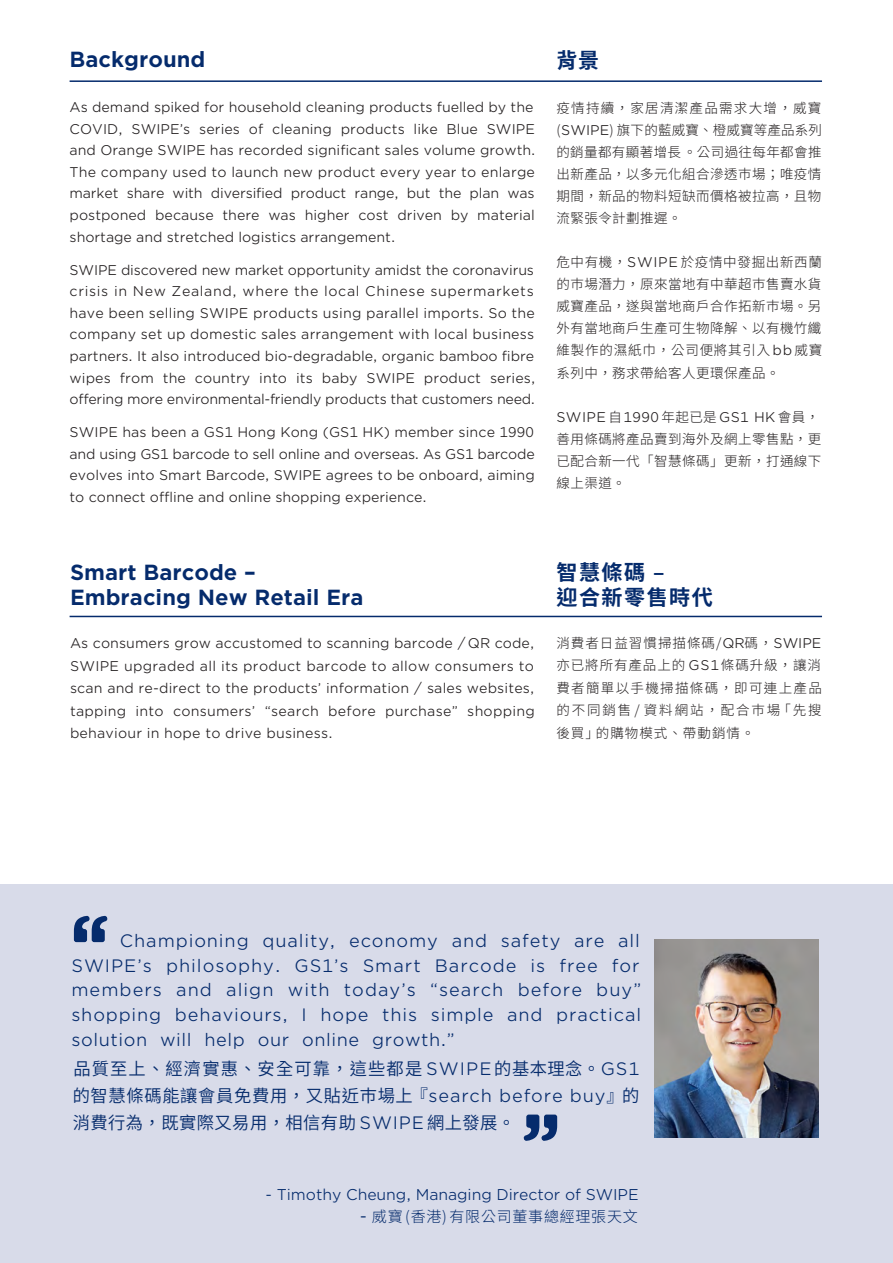
<style>
.page{position:relative;width:893px;height:1263px;background:#fff}
.page>*{position:absolute;margin:0;border:0;box-sizing:border-box;transform-origin:0 0}
.t1{font:700 21px/25.2px "Gotham Office";color:#052b6c}
.t2{font:700 21px/25.2px "Source Han Sans TW";letter-spacing:.075em;color:#052b6c}
.t3{font:17.25px/24.6px "Gotham Office";letter-spacing:.035em;color:#052b6c;text-align:justify}
.t4{font:17.25px/27px "Source Han Sans TW";letter-spacing:.04em;color:#052b6c;text-align:justify}
.t5{font:15px "Gotham Office";letter-spacing:-.005em;color:#052b6c}
.t6{font:300 15px "Source Han Sans TW";letter-spacing:.05em;color:#052b6c}
.t7{font:13.5px/21.6px "Gotham Office";color:#231f20;text-align:justify}
.t8{font:300 13.5px/22px "Source Han Sans TW";letter-spacing:.035em;color:#231f20;text-align:justify}
.s1{font-family:"Gotham Office";font-weight:400}
.s2{font-family:"Gotham Office"}
.s3{font-family:"Gotham Office";font-weight:400;font-size:16.5px}
</style>
<div class="page">
<div style="left:0;top:885px;width:893px;height:378px;background:#d8dbe9"></div>
<svg style="left:74px;top:916px;width:34px;height:26px"></svg>
<svg style="left:524px;top:1114px;width:33px;height:27px"></svg>
<hr style="left:70px;top:80px;width:752px;height:2px;background:#052b6c">
<hr style="left:70px;top:616px;width:752px;height:1px;background:#052b6c">
<img style="left:654px;top:940px;width:164px;height:197px">
<p class="t1" style="left:70px;top:46px;width:137px">Background</p>
<p class="t7" style="left:70px;top:96px;width:467px;text-align:left">As demand spiked for household cleaning products fuelled by the COVID, SWIPE’s series of cleaning products like Blue SWIPE and Orange SWIPE has recorded significant sales volume growth.<br>The company used to launch new product every year to enlarge market share with diversified product range, but the plan was postponed because there was higher cost driven by material shortage and stretched logistics arrangement.</p>
<p class="t7" style="left:70px;top:258px;width:467px">SWIPE discovered new market opportunity amidst the coronavirus crisis in New Zealand, where the local Chinese supermarkets have been selling SWIPE products using parallel imports. So the company set up domestic sales arrangement with local business partners. It also introduced bio-degradable, organic bamboo fibre wipes from the country into its baby SWIPE product series, offering more environmental-friendly products that customers need.</p>
<p class="t7" style="left:70px;top:421px;width:467px">SWIPE has been a GS1 Hong Kong (GS1 HK) member since 1990 and using GS1 barcode to sell online and overseas. As GS1 barcode evolves into Smart Barcode, SWIPE agrees to be onboard, aiming to connect offline and online shopping experience.</p>
<p class="t2" style="left:556px;top:48px;width:44px">背景</p>
<p class="t8" style="left:556px;top:97px;width:267px">疫情持續，家居清潔產品需求大增，威寶(<span class="s1">SWIPE</span>) 旗下的藍威寶、橙威寶等產品系列的銷量都有顯著增長。公司過往每年都會推出新產品，以多元化組合滲透巿場；唯疫情期間，新品的物料短缺而價格被拉高，且物流緊張令計劃推遲。</p>
<p class="t8" style="left:556px;top:252px;width:267px">危中有機，<span class="s1">SWIPE</span> 於疫情中發掘出新西蘭的巿場潛力，原來當地有中華超巿售賣水貨威寶產品，遂與當地商戶合作拓新巿場。另外有當地商戶生產可生物降解、以有機竹纖維製作的濕紙巾，公司便將其引入<span class="s1">bb</span>威寶系列中，務求帶給客人更環保產品。</p>
<p class="t8" style="left:556px;top:406px;width:267px;text-align:left"><span class="s1">SWIPE</span> 自<span class="s1">1990</span> 年起已是 <span class="s1">GS1 HK</span> 會員，善用條碼將產品賣到海外及網上零售點，更已配合新一代「智慧條碼」更新，打通線下線上渠道。</p>
<p class="t1" style="left:70px;top:559px;width:295px">Smart Barcode –<br>Embracing New Retail Era</p>
<p class="t7" style="left:70px;top:632px;width:466px;line-height:22.5px">As consumers grow accustomed to scanning barcode /QR code, SWIPE upgraded all its product barcode to allow consumers to scan and re-direct to the products’ information / sales websites, tapping into consumers’ “search before purchase” shopping behaviour in hope to drive business.</p>
<p class="t2" style="left:556px;top:560px;width:158px">智慧條碼 ‒<br>迎合新零售時代</p>
<p class="t8" style="left:556px;top:632px;width:267px;line-height:22.5px">消費者日益習慣掃描條碼/<span class="s1">QR</span>碼，<span class="s1">SWIPE</span>亦已將所有產品上的 <span class="s1">GS1</span>條碼升級，讓消費者簡單以手機掃描條碼，即可連上產品的不同銷售/ 資料網站，配合巿場「先搜後買」的購物模式、帶動銷情。</p>
<p class="t3" style="left:71px;top:928px;width:571px;text-indent:49px">Championing quality, economy and safety are all SWIPE’s philosophy. GS1’s Smart Barcode is free for members and align with today’s “search before buy” shopping behaviours, I hope this simple and practical solution will help our online growth.”</p>
<p class="t4" style="left:73px;top:1056px;width:568px">品質至上、經濟實惠、安全可靠，這些都是 <span class="s2">SWIPE</span>的基本理念。<span class="s2">GS1</span>的智慧條碼能讓會員免費用，又貼近巿場上『<span class="s2">search before buy</span>』的消費行為，既實際又易用，相信有助 <span class="s2">SWIPE</span> 網上發展。</p>
<p class="t5" style="left:266px;top:1184px;width:374px">- Timothy Cheung, Managing Director of SWIPE</p>
<p class="t6" style="left:360px;top:1208px;width:279px"><span class="s3">-</span> 威寶 (香港) 有限公司董事總經理張天文</p>
</div>
